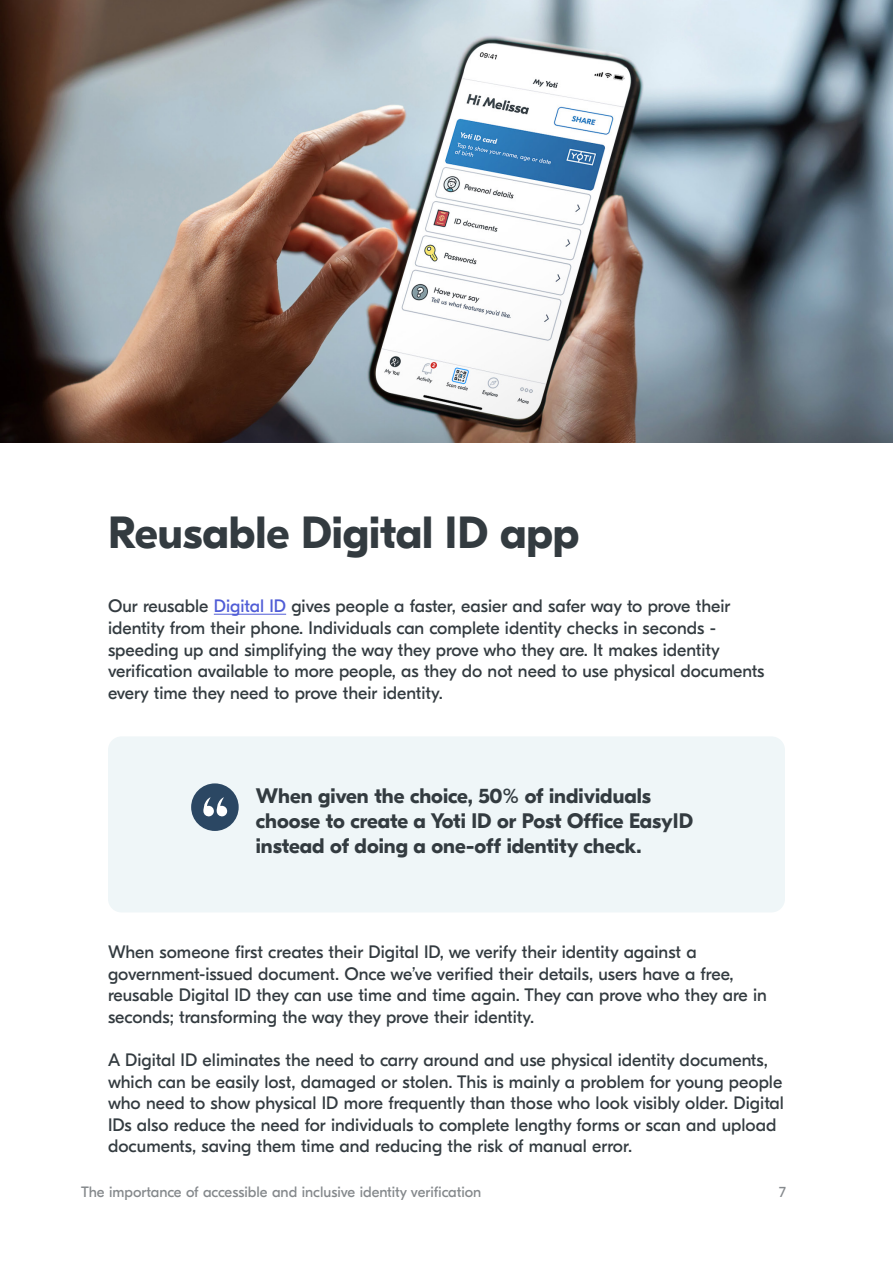
<style>
.page{position:relative;width:893px;height:1263px;background:#fff}
.page>*{position:absolute;margin:0;border:0;box-sizing:border-box;transform-origin:0 0}
.t1{font:700 45px "GT Eesti Display";color:#333b40}
.t2{font:700 21px/25.2px "GT Eesti Display";color:#333b40}
.t3{font:18px/21.6px "GT Eesti Display";color:#333b40}
.t4{font:15px "GT Eesti Display";color:#85898c}
.t5{font:15px "GT Eesti Display";color:#85898d}
.s1{color:#4f5cd6}
</style>
<div class="page">
<hr style="left:214px;top:614px;width:72px;height:1px;background:#4f5cd6">
<img style="left:0;top:0;width:893px;height:443px">
<div style="left:108px;top:736px;width:677px;height:176px;background:#eff6f8;border-radius:14px"></div>
<div style="left:191px;top:783px;width:48px;height:48px;background:#2b4763;border-radius:50%"></div>
<svg style="left:203px;top:797px;width:25px;height:20px"></svg>
<h1 class="t1" style="left:108px;top:507px;width:473px">Reusable Digital ID app</h1>
<p class="t3" style="left:108px;top:596px;width:658px">Our reusable <span class="s1">Digital ID</span> gives people a faster, easier and safer way to prove their identity from their phone. Individuals can complete identity checks in seconds - speeding up and simplifying the way they prove who they are. It makes identity verification available to more people, as they do not need to use physical documents every time they need to prove their identity.</p>
<p class="t2" style="left:256px;top:783px;width:439px">When given the choice, 50% of individuals choose to create a Yoti ID or Post Office EasyID instead of doing a one-off identity check.</p>
<p class="t3" style="left:108px;top:941px;width:660px">When someone first creates their Digital ID, we verify their identity against a government-issued document. Once we’ve verified their details, users have a free, reusable Digital ID they can use time and time again. They can prove who they are in seconds; transforming the way they prove their identity.</p>
<p class="t3" style="left:108px;top:1049px;width:677px">A Digital ID eliminates the need to carry around and use physical identity documents, which can be easily lost, damaged or stolen. This is mainly a problem for young people who need to show physical ID more frequently than those who look visibly older. Digital IDs also reduce the need for individuals to complete lengthy forms or scan and upload documents, saving them time and reducing the risk of manual error.</p>
<p class="t4" style="left:81px;top:1184px;width:402px">The importance of accessible and inclusive identity verification</p>
<p class="t5" style="left:779px;top:1184px;width:8px">7</p>
</div>
